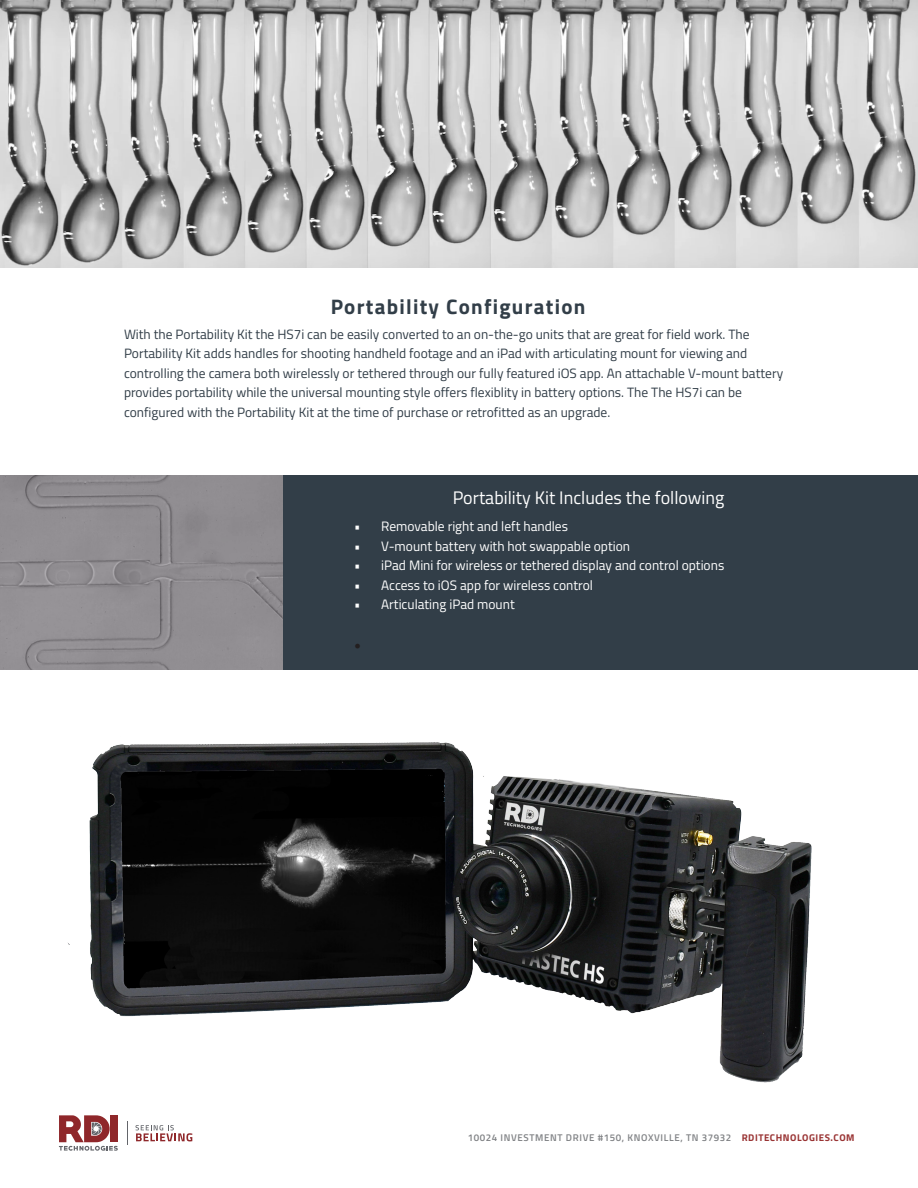
<style>
.page{position:relative;width:918px;height:1188px;background:#fff}
.page>*{position:absolute;margin:0;border:0;box-sizing:border-box;transform-origin:0 0}
.t1{font:700 21px "Titillium Web";letter-spacing:.06em;color:#323e48}
.t2{font:18.15px "Titillium Web";color:#fff}
.t3{font:18px "Minion Pro";color:#231f20}
.t4{font:13.65px "Titillium Web";color:#fff}
.t5{font:13.5px/19.5px "Titillium Web";color:#323e48}
.t6{font:600 9.75px "Titillium Web";letter-spacing:.065em;color:#808285}
.t7{font:700 9.75px "Titillium Web";letter-spacing:.055em;color:#933}
</style>
<div class="page">
<div style="left:283px;top:475px;width:635px;height:194px;background:#323e48"></div>
<img style="left:0;top:475px;width:67px;height:194px">
<img style="left:67px;top:475px;width:773px;height:608px">
<svg style="left:59px;top:1115px;width:59px;height:36px"></svg>
<svg style="left:136px;top:1125px;width:56px;height:16px"></svg>
<img style="left:0;top:0;width:918px;height:268px">
<p class="t1" style="left:331px;top:291px;width:256px">Portability Configuration</p>
<p class="t5" style="left:124px;top:323px;width:661px">With the Portability Kit the HS7i can be easily converted to an on-the-go units that are great for field work. The Portability Kit adds handles for shooting handheld footage and an iPad with articulating mount for viewing and controlling the camera both wirelessly or tethered through our fully featured iOS app. An attachable V-mount battery provides portability while the universal mounting style offers flexiblity in battery options. The The HS7i can be configured with the Portability Kit at the time of purchase or retrofitted as an upgrade.</p>
<p class="t2" style="left:453px;top:485px;width:273px">Portability Kit Includes the following</p>
<p class="t4" style="left:354px;top:517px;width:215px">• Removable right and left handles</p>
<p class="t4" style="left:354px;top:536px;width:277px">• V-mount battery with hot swappable option</p>
<p class="t4" style="left:354px;top:556px;width:372px">• iPad Mini for wireless or tethered display and control options</p>
<p class="t4" style="left:354px;top:575px;width:240px">• Access to iOS app for wireless control</p>
<p class="t4" style="left:354px;top:595px;width:162px">• Articulating iPad mount</p>
<p class="t3" style="left:354px;top:633px;width:9px">•</p>
<p class="t6" style="left:468px;top:1131px;width:265px">10024 INVESTMENT DRIVE #150, KNOXVILLE, TN 37932</p>
<p class="t7" style="left:742px;top:1130px;width:114px">RDITECHNOLOGIES.COM</p>
</div>
